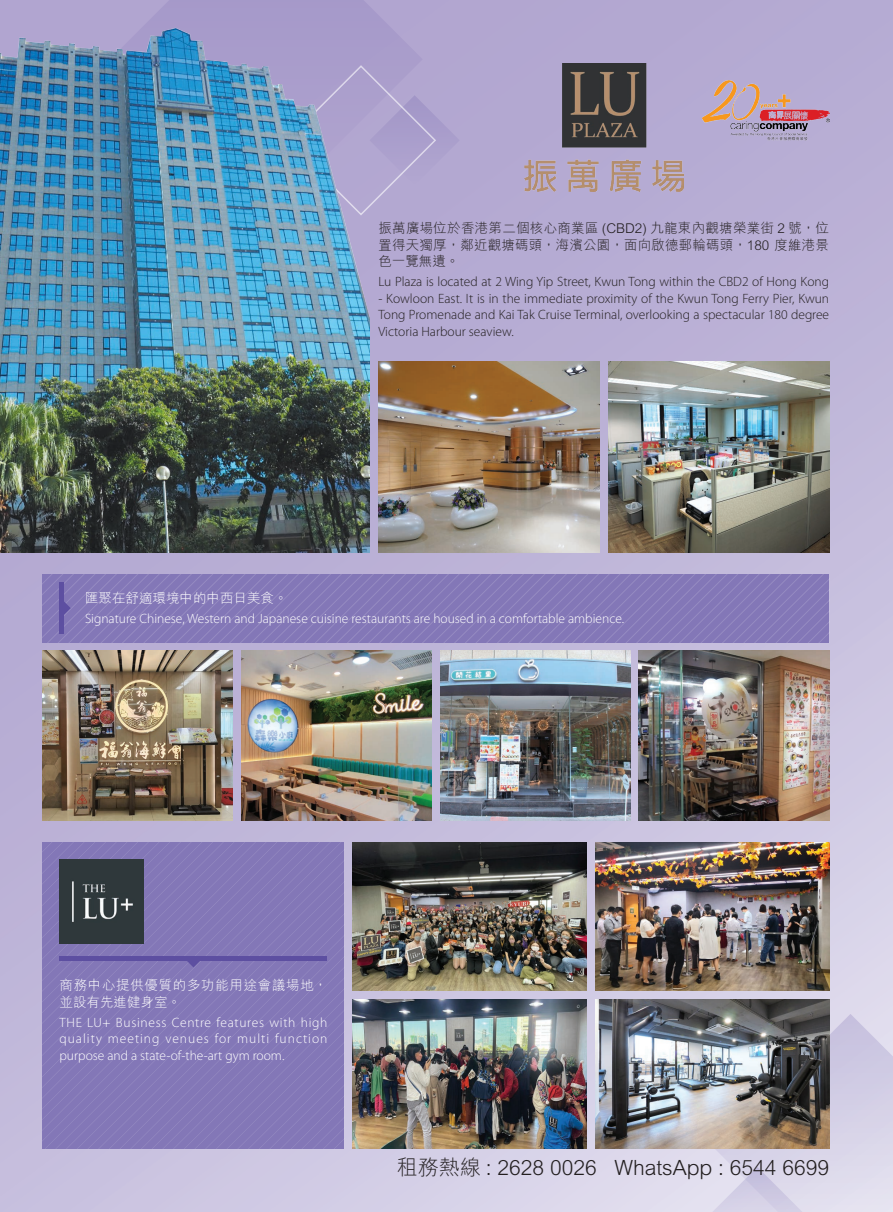
<style>
.page{position:relative;width:893px;height:1212px;background:#fff}
.page>*{position:absolute;margin:0;border:0;box-sizing:border-box;transform-origin:0 0}
.t1{font:300 21px "M Hei HK";color:#231f20}
.t2{font:300 13.5px/16.5px "Myriad Pro";color:#231f20;text-align:justify}
.t3{font:300 13.5px/16.5px "Myriad Pro";color:#fff;text-align:justify}
.t4{font:300 13.5px/16.5px "M Hei HK";letter-spacing:.015em;color:#231f20;text-align:justify}
.t5{font:300 13.5px/16.5px "M Hei HK";letter-spacing:.05em;color:#fff}
.t6{font:300 13.5px "M Hei HK";color:#fff}
</style>
<div class="page">
<img style="left:0;top:0;width:893px;height:1212px">
<svg style="left:110px;top:0;width:313px;height:64px;background:#aa9ecc"></svg>
<svg style="left:712px;top:1014px;width:181px;height:198px;background:#d7d3e6"></svg>
<svg style="left:43px;top:842px;width:136px;height:306px;background:#8377b6"></svg>
<svg style="left:179px;top:842px;width:165px;height:306px;background:#8478b7"></svg>
<img style="left:60px;top:859px;width:84px;height:84px">
<img style="left:524px;top:64px;width:159px;height:128px">
<img style="left:703px;top:81px;width:126px;height:63px">
<img style="left:608px;top:361px;width:221px;height:192px">
<img style="left:378px;top:361px;width:222px;height:192px">
<hr style="left:60px;top:956px;width:267px;height:4px;background:#5d4fa1">
<img style="left:43px;top:651px;width:190px;height:170px">
<img style="left:241px;top:651px;width:191px;height:170px">
<img style="left:440px;top:651px;width:190px;height:170px">
<img style="left:639px;top:651px;width:190px;height:170px">
<img style="left:353px;top:999px;width:234px;height:149px">
<img style="left:353px;top:842px;width:234px;height:149px">
<img style="left:595px;top:842px;width:234px;height:149px">
<svg style="left:370px;top:64px;width:90px;height:153px;background:#b0a4cf"></svg>
<img style="left:0;top:15px;width:370px;height:538px">
<img style="left:595px;top:999px;width:234px;height:149px">
<svg style="left:43px;top:574px;width:786px;height:68px;background:#8579b8"></svg>
<svg style="left:184px;top:960px;width:18px;height:7px"></svg>
<p class="t4" style="left:378px;top:219px;width:452px">振萬廣場位於香港第二個核心商業區 (CBD )2 九龍東內觀塘榮業街 2 號，位置得天獨厚，鄰近觀塘碼頭，海濱公園，面向啟德郵輪碼頭，180 度維港景色一覽無遺。</p>
<p class="t2" style="left:378px;top:273px;width:452px">Lu Plaza is located at 2 Wing Yip Street, Kwun Tong within the CBD2 of Hong Kong</p>
<p class="t2" style="left:378px;top:290px;width:452px">- Kowloon East inisIt. the immediate proximity of the Kwun Tong Ferry Pier, Kwun Tong Promenade and Kai Tak Cruise Terminal, overlooking a spectacular 180 degree Victoria Harbour seaview.</p>
<p class="t6" style="left:85px;top:589px;width:204px">匯聚在舒適環境中的中西日美食。</p>
<p class="t3" style="left:85px;top:610px;width:541px">Signature Chinese, Western and Japanese cuisine restaurants are housed in a comfortable ambience.</p>
<p class="t5" style="left:60px;top:976px;width:269px">商務中心提供優質的多功能用途會議場地，並設有先進健身室。</p>
<p class="t3" style="left:60px;top:1014px;width:269px">THE LU+ Business Centre features with high quality meeting venues for multi function purpose and a state-of-the-art gym room.</p>
<h1 class="t1" style="left:397px;top:1153px;width:202px">租務熱線 : 2628 0026</h1>
<h1 class="t1" style="left:614px;top:1153px;width:216px">WhatsApp : 6544 6699</h1>
</div>
